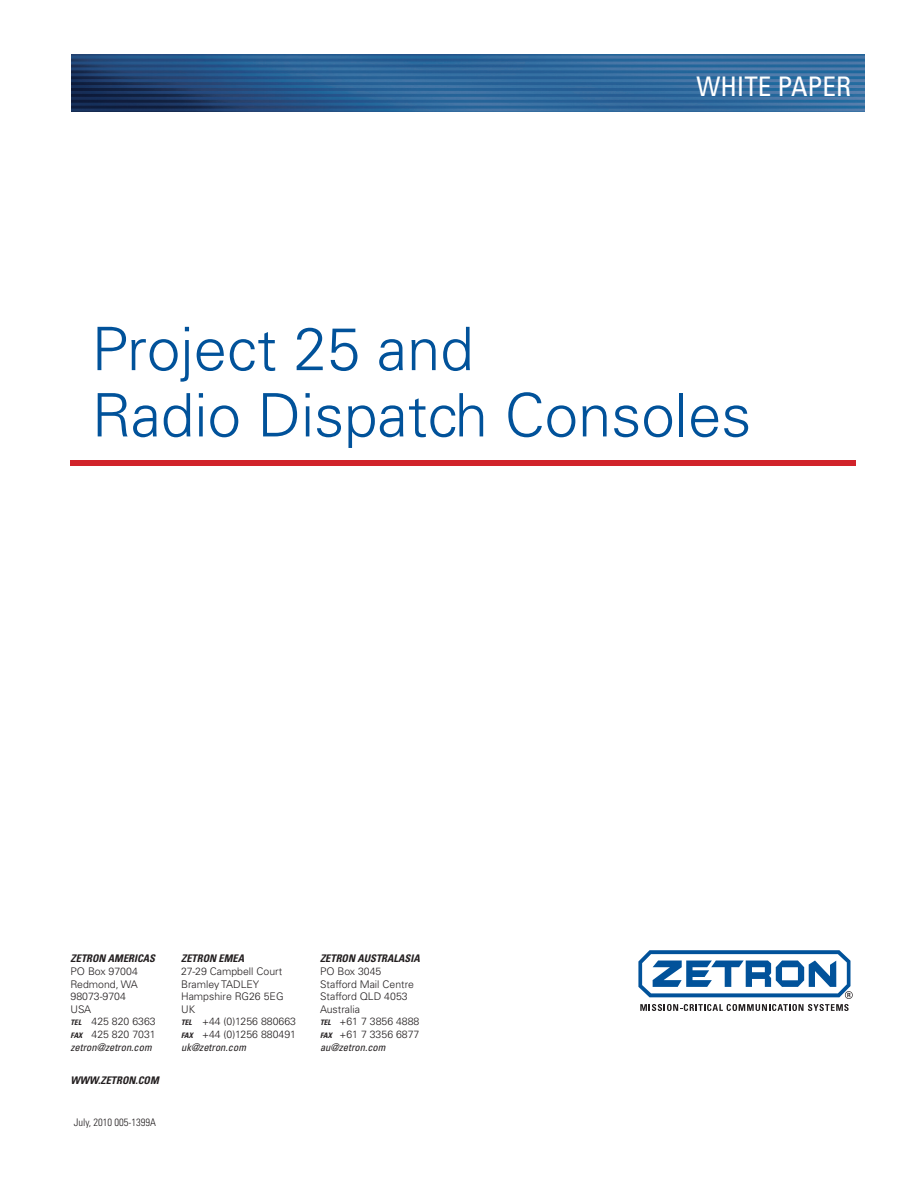
<style>
.page{position:relative;width:918px;height:1188px;background:#fff}
.page>*{position:absolute;margin:0;border:0;box-sizing:border-box;transform-origin:0 0}
.Headline{font:300 60px "Univers LT Std";color:#01529a}
.t1{font:condensed 27px "Univers";color:#fff}
.t2{font:300 10.5px "Univers LT Std";color:#231f20}
.t3{font:italic 700 condensed 10.5px "Univers LT Std";color:#231f20}
.t4{font:italic condensed 10.5px "Univers LT Std";color:#231f20}
.t5{font:300 condensed 10.5px "Univers LT Std";color:#231f20}
.s1{font-weight:700;font-style:italic;font-stretch:condensed;font-size:7.5px}
</style>
<div class="page">
<img style="left:72px;top:54px;width:792px;height:57px">
<svg style="left:638px;top:950px;width:215px;height:61px"></svg>
<div style="left:70px;top:460px;width:786px;height:6px;background:#d1232a"></div>
<p class="t1" style="left:696px;top:69px;width:156px">WHITE PAPER</p>
<p class="Headline" style="left:92px;top:313px;width:384px">Project 25 and</p>
<p class="Headline" style="left:92px;top:379px;width:661px">Radio Dispatch Consoles</p>
<p class="t3" style="left:70px;top:952px;width:86px">ZETRON AMERICAS</p>
<p class="t2" style="left:70px;top:965px;width:69px">PO Box 97004</p>
<p class="t2" style="left:70px;top:978px;width:69px">Redmond, WA</p>
<p class="t2" style="left:70px;top:990px;width:57px">98073-9704</p>
<p class="t2" style="left:70px;top:1003px;width:22px">USA</p>
<p class="t2" style="left:70px;top:1015px;width:87px"><span class="s1">TEL</span> 425 820 6363</p>
<p class="t2" style="left:70px;top:1028px;width:87px"><span class="s1">FAX</span> 425 820 7031</p>
<p class="t4" style="left:70px;top:1040px;width:83px">zetron@zetron.com</p>
<p class="t3" style="left:70px;top:1074px;width:90px">WWW.ZETRON.COM</p>
<p class="t5" style="left:74px;top:1116px;width:84px">July, 2010 005-1399A</p>
<p class="t3" style="left:181px;top:952px;width:65px">ZETRON EMEA</p>
<p class="t2" style="left:181px;top:965px;width:103px">27-29 Campbell Court</p>
<p class="t2" style="left:181px;top:978px;width:80px">Bramley TADLEY</p>
<p class="t2" style="left:181px;top:990px;width:104px">Hampshire RG26 5EG</p>
<p class="t2" style="left:181px;top:1003px;width:15px">UK</p>
<p class="t2" style="left:181px;top:1015px;width:116px"><span class="s1">TEL</span> +44 (0)1256 880663</p>
<p class="t2" style="left:181px;top:1028px;width:116px"><span class="s1">FAX</span> +44 (0)1256 880491</p>
<p class="t4" style="left:181px;top:1040px;width:66px">uk@zetron.com</p>
<p class="t3" style="left:320px;top:952px;width:101px">ZETRON AUSTRALASIA</p>
<p class="t2" style="left:320px;top:965px;width:63px">PO Box 3045</p>
<p class="t2" style="left:320px;top:978px;width:96px">Stafford Mail Centre</p>
<p class="t2" style="left:320px;top:990px;width:89px">Stafford QLD 4053</p>
<p class="t2" style="left:320px;top:1003px;width:41px">Australia</p>
<p class="t2" style="left:320px;top:1015px;width:101px"><span class="s1">TEL</span> +61 7 3856 4888</p>
<p class="t2" style="left:320px;top:1028px;width:101px"><span class="s1">FAX</span> +61 7 3356 6877</p>
<p class="t4" style="left:320px;top:1040px;width:67px">au@zetron.com</p>
</div>
